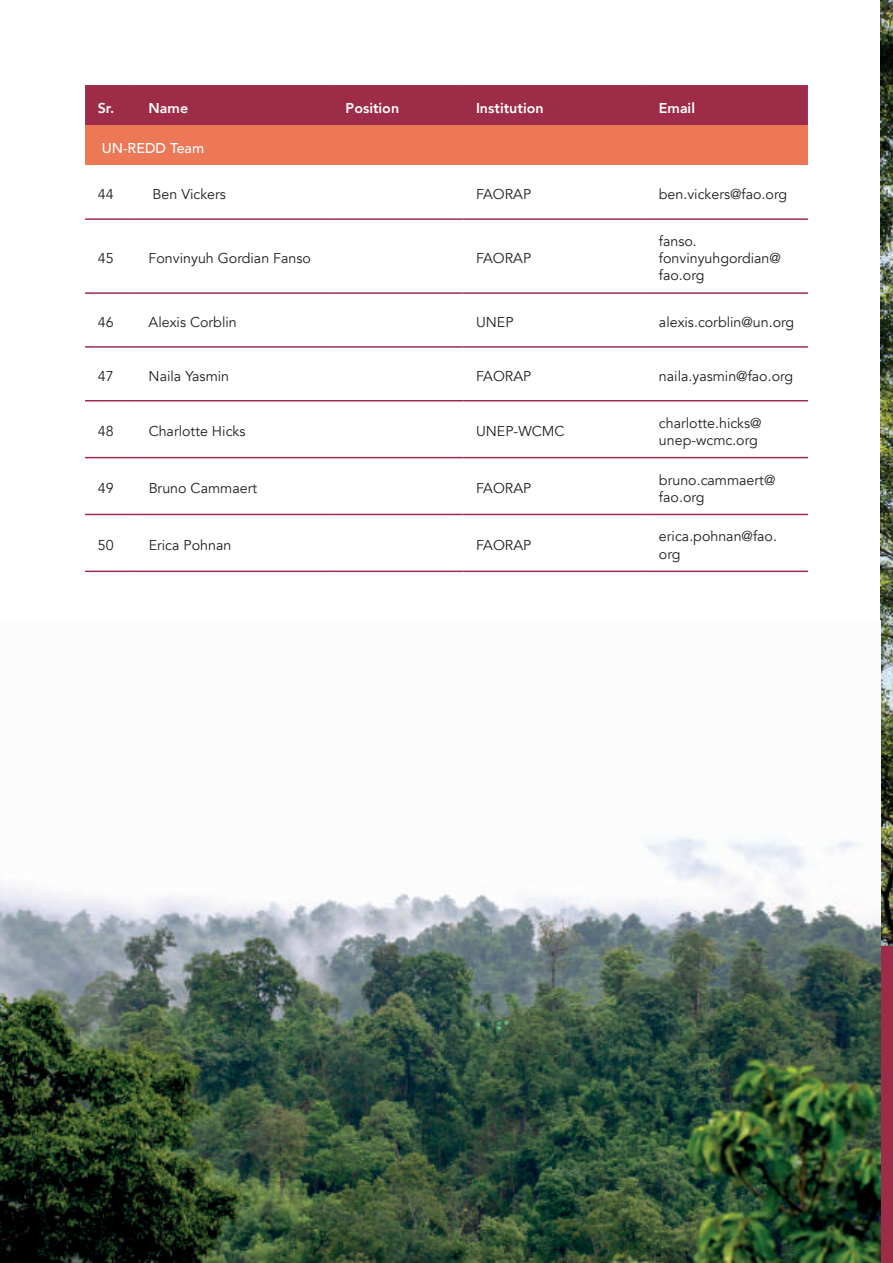
<style>
.page{position:relative;width:893px;height:1263px;background:#fff}
.page>*{position:absolute;margin:0;border:0;box-sizing:border-box;transform-origin:0 0}
.t1{font:14.25px/17.1px "Avenir";color:#231f20}
.t2{font:800 14.25px "Avenir";color:#fff}
.t3{font:500 14.25px "Avenir";color:#fff}
</style>
<div class="page">
<img style="left:880px;top:0;width:13px;height:946px">
<div style="left:880px;top:946px;width:13px;height:317px;background:#9d2c49"></div>
<div style="left:85px;top:87px;width:723px;height:39px;background:#9d2c49"></div>
<div style="left:85px;top:126px;width:723px;height:39px;background:#ec7856"></div>
<hr style="left:85px;top:85px;width:51px;height:2px;background:#9d2c49">
<hr style="left:136px;top:85px;width:197px;height:2px;background:#9d2c49">
<hr style="left:333px;top:85px;width:130px;height:2px;background:#9d2c49">
<hr style="left:463px;top:85px;width:183px;height:2px;background:#9d2c49">
<hr style="left:646px;top:85px;width:162px;height:2px;background:#9d2c49">
<hr style="left:85px;top:218px;width:51px;height:2px;background:#9d2c49">
<hr style="left:136px;top:218px;width:197px;height:2px;background:#9d2c49">
<hr style="left:333px;top:218px;width:130px;height:2px;background:#9d2c49">
<hr style="left:463px;top:218px;width:183px;height:2px;background:#9d2c49">
<hr style="left:646px;top:218px;width:162px;height:2px;background:#9d2c49">
<hr style="left:85px;top:292px;width:51px;height:2px;background:#9d2c49">
<hr style="left:136px;top:292px;width:197px;height:2px;background:#9d2c49">
<hr style="left:333px;top:292px;width:130px;height:2px;background:#9d2c49">
<hr style="left:463px;top:292px;width:183px;height:2px;background:#9d2c49">
<hr style="left:646px;top:292px;width:162px;height:2px;background:#9d2c49">
<hr style="left:85px;top:346px;width:51px;height:2px;background:#9d2c49">
<hr style="left:136px;top:346px;width:197px;height:2px;background:#9d2c49">
<hr style="left:333px;top:346px;width:130px;height:2px;background:#9d2c49">
<hr style="left:463px;top:346px;width:183px;height:2px;background:#9d2c49">
<hr style="left:646px;top:346px;width:162px;height:2px;background:#9d2c49">
<hr style="left:85px;top:400px;width:51px;height:1px;background:#9d2c49">
<hr style="left:136px;top:400px;width:197px;height:1px;background:#9d2c49">
<hr style="left:333px;top:400px;width:130px;height:1px;background:#9d2c49">
<hr style="left:463px;top:400px;width:183px;height:1px;background:#9d2c49">
<hr style="left:646px;top:400px;width:162px;height:1px;background:#9d2c49">
<hr style="left:85px;top:457px;width:51px;height:1px;background:#9d2c49">
<hr style="left:136px;top:457px;width:197px;height:1px;background:#9d2c49">
<hr style="left:333px;top:457px;width:130px;height:1px;background:#9d2c49">
<hr style="left:463px;top:457px;width:183px;height:1px;background:#9d2c49">
<hr style="left:646px;top:457px;width:162px;height:1px;background:#9d2c49">
<hr style="left:85px;top:514px;width:51px;height:1px;background:#9d2c49">
<hr style="left:136px;top:514px;width:197px;height:1px;background:#9d2c49">
<hr style="left:333px;top:514px;width:130px;height:1px;background:#9d2c49">
<hr style="left:463px;top:514px;width:183px;height:1px;background:#9d2c49">
<hr style="left:646px;top:514px;width:162px;height:1px;background:#9d2c49">
<hr style="left:85px;top:571px;width:51px;height:1px;background:#9d2c49">
<hr style="left:136px;top:571px;width:197px;height:1px;background:#9d2c49">
<hr style="left:333px;top:571px;width:130px;height:1px;background:#9d2c49">
<hr style="left:463px;top:571px;width:183px;height:1px;background:#9d2c49">
<hr style="left:646px;top:571px;width:162px;height:1px;background:#9d2c49">
<img style="left:0;top:836px;width:880px;height:427px">
<p class="t2" style="left:98px;top:97px;width:92px">Sr. Name</p>
<p class="t2" style="left:346px;top:97px;width:55px">Position</p>
<p class="t2" style="left:476px;top:97px;width:69px">Institution</p>
<p class="t2" style="left:659px;top:97px;width:38px">Email</p>
<p class="t3" style="left:102px;top:135px;width:104px">UN-REDD Team</p>
<p class="t1" style="left:98px;top:186px;width:17px">44</p>
<p class="t1" style="left:153px;top:186px;width:75px">Ben Vickers</p>
<p class="t1" style="left:476px;top:186px;width:57px">FAORAP</p>
<p class="t1" style="left:659px;top:186px;width:130px">ben.vickers@fao.org</p>
<p class="t1" style="left:98px;top:250px;width:17px">45</p>
<p class="t1" style="left:149px;top:250px;width:164px">Fonvinyuh Gordian Fanso</p>
<p class="t1" style="left:476px;top:250px;width:57px">FAORAP</p>
<p class="t1" style="left:659px;top:233px;width:123px">fanso. fonvinyuhgordian@ fao.org</p>
<p class="t1" style="left:98px;top:314px;width:17px">46</p>
<p class="t1" style="left:149px;top:314px;width:90px">Alexis Corblin</p>
<p class="t1" style="left:476px;top:314px;width:39px">UNEP</p>
<p class="t1" style="left:659px;top:314px;width:137px">alexis.corblin@un.org</p>
<p class="t1" style="left:98px;top:368px;width:17px">47</p>
<p class="t1" style="left:149px;top:368px;width:82px">Naila Yasmin</p>
<p class="t1" style="left:476px;top:368px;width:57px">FAORAP</p>
<p class="t1" style="left:659px;top:368px;width:136px">naila.yasmin@fao.org</p>
<p class="t1" style="left:98px;top:423px;width:17px">48</p>
<p class="t1" style="left:149px;top:423px;width:98px">Charlotte Hicks</p>
<p class="t1" style="left:476px;top:423px;width:90px">UNEP-WCMC</p>
<p class="t1" style="left:659px;top:414px;width:104px">charlotte.hicks@ unep-wcmc.org</p>
<p class="t1" style="left:98px;top:480px;width:17px">49</p>
<p class="t1" style="left:149px;top:480px;width:110px">Bruno Cammaert</p>
<p class="t1" style="left:476px;top:480px;width:57px">FAORAP</p>
<p class="t1" style="left:659px;top:471px;width:118px">bruno.cammaert@ fao.org</p>
<p class="t1" style="left:98px;top:537px;width:17px">50</p>
<p class="t1" style="left:149px;top:537px;width:84px">Erica Pohnan</p>
<p class="t1" style="left:476px;top:537px;width:57px">FAORAP</p>
<p class="t1" style="left:659px;top:528px;width:120px">erica.pohnan@fao. org</p>
</div>
